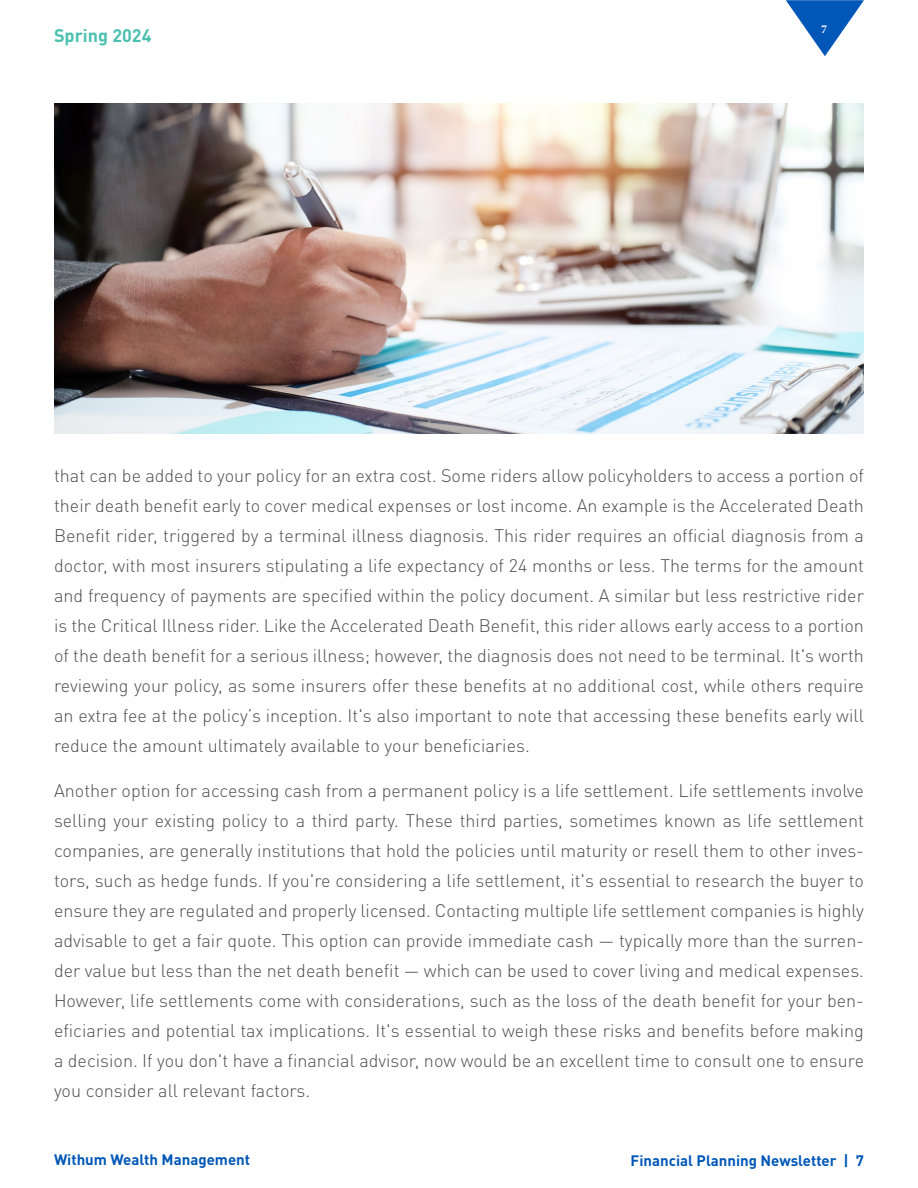
<style>
.page{position:relative;width:918px;height:1188px;background:#fff}
.page>*{position:absolute;margin:0;border:0;box-sizing:border-box;transform-origin:0 0}
.Fin_Body_Text{font:300 18px/30px "DINOT";color:#4d4d4d;text-align:justify}
.t1{font:700 18px "DINOT";color:#4cc0af}
.t2{font:700 15px "DINOT";color:#0057b8}
.t3{font:700 12px "Minion Pro";color:#fff}
</style>
<div class="page">
<svg style="left:786px;top:0;width:78px;height:56px"></svg>
<img style="left:54px;top:104px;width:810px;height:330px">
<p class="t1" style="left:54px;top:21px;width:99px">Spring 2024</p>
<p class="t3" style="left:821px;top:20px;width:7px">7</p>
<p class="Fin_Body_Text" style="left:54px;top:459px;width:812px">that can be added to your policy for an extra cost. Some riders allow policyholders to access a portion of their death benefit early to cover medical expenses or lost income. An example is the Accelerated Death Benefit rider, triggered by a terminal illness diagnosis. This rider requires an official diagnosis from a doctor, with most insurers stipulating a life expectancy of 24 months or less. The terms for the amount and frequency of payments are specified within the policy document. A similar but less restrictive rider is the Critical Illness rider. Like the Accelerated Death Benefit, this rider allows early access to a portion of the death benefit for a serious illness; however, the diagnosis does not need to be terminal. It's worth reviewing your policy, as some insurers offer these benefits at no additional cost, while others require an extra fee at the policy’s inception. It's also important to note that accessing these benefits early will reduce the amount ultimately available to your beneficiaries.</p>
<p class="Fin_Body_Text" style="left:54px;top:774px;width:812px">Another option for accessing cash from a permanent policy is a life settlement. Life settlements involve selling your existing policy to a third party. These third parties, sometimes known as life settlement companies, are generally institutions that hold the policies until maturity or resell them to other inves&shy;tors, such as hedge funds. If you're considering a life settlement, it's essential to research the buyer to ensure they are regulated and properly licensed. Contacting multiple life settlement companies is highly advisable to get a fair quote. This option can provide immediate cash — typically more than the surren&shy;der value but less than the net death benefit — which can be used to cover living and medical expenses.<br>However, life settlements come with considerations, such as the loss of the death benefit for your ben&shy;eficiaries and potential tax implications. It's essential to weigh these risks and benefits before making a decision. If you don't have a financial advisor, now would be an excellent time to consult one to ensure you consider all relevant factors.</p>
<p class="t2" style="left:54px;top:1148px;width:198px">Withum Wealth Management</p>
<p class="t2" style="left:631px;top:1148px;width:235px">Financial Planning Newsletter | 7</p>
</div>
